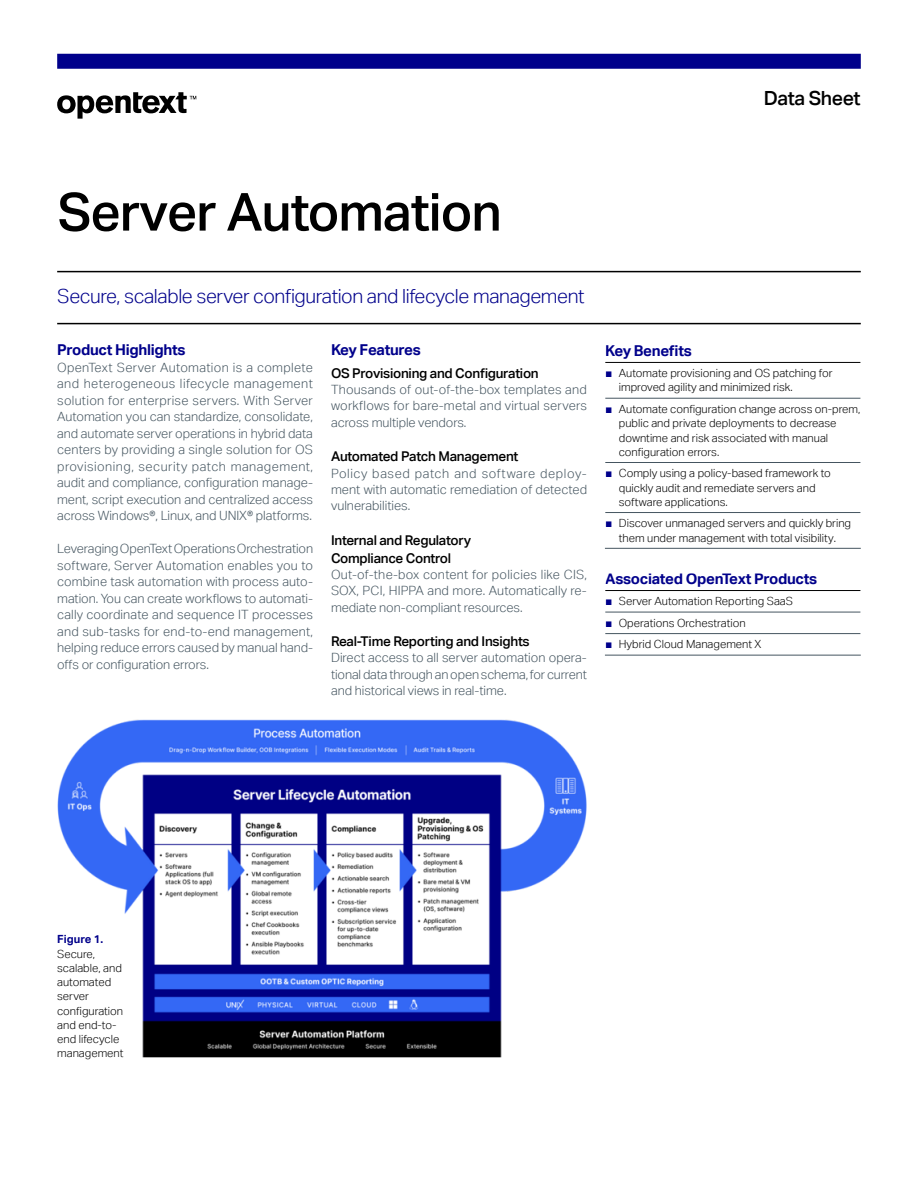
<style>
.page{position:relative;width:918px;height:1188px;background:#fff}
.page>*{position:absolute;margin:0;border:0;box-sizing:border-box;transform-origin:0 0}
.t1{font:500 52.5px "Aktiv Grotesk";letter-spacing:-.02em;color:#000}
.t2{font:300 19.5px "Aktiv Grotesk";letter-spacing:-.02em;color:#00008b}
.t3{font:500 19.5px "Aktiv Grotesk";letter-spacing:-.02em;color:#000}
.t4{font:700 15px "Aktiv Grotesk";letter-spacing:-.02em;color:#00008b}
.t5{font:500 13.5px/18px "Aktiv Grotesk";letter-spacing:-.02em;color:#000}
.t6{font:300 12.75px/16.5px "Aktiv Grotesk";letter-spacing:-.005em;color:#455560;text-align:justify}
.t7{font:300 11.25px/14.2px "Aktiv Grotesk";color:#000}
.s1{font-family:"Arial";font-weight:400;font-size:12px;color:#00008b}
.s2{font-weight:700;color:#00008b}
</style>
<div class="page">
<div style="left:57px;top:54px;width:804px;height:15px;background:#00008b"></div>
<svg style="left:57px;top:92px;width:139px;height:27px"></svg>
<hr style="left:57px;top:271px;width:804px;height:1px;background:#000">
<hr style="left:605px;top:362px;width:255px;height:1px;background:#000">
<hr style="left:605px;top:398px;width:255px;height:1px;background:#455560">
<hr style="left:605px;top:462px;width:255px;height:1px;background:#455560">
<hr style="left:605px;top:512px;width:255px;height:1px;background:#455560">
<hr style="left:605px;top:548px;width:256px;height:1px;background:#455560">
<hr style="left:605px;top:590px;width:255px;height:1px;background:#000">
<hr style="left:605px;top:612px;width:255px;height:1px;background:#455560">
<hr style="left:605px;top:633px;width:255px;height:1px;background:#455560">
<hr style="left:605px;top:655px;width:256px;height:1px;background:#455560">
<hr style="left:57px;top:323px;width:804px;height:1px;background:#000">
<img style="left:57px;top:719px;width:530px;height:338px">
<p class="t3" style="left:764px;top:86px;width:98px">Data Sheet</p>
<h1 class="t1" style="left:58px;top:180px;width:446px">Server Automation</h1>
<p class="t2" style="left:57px;top:285px;width:529px">Secure, scalable server configuration and lifecycle management</p>
<h2 class="t4" style="left:57px;top:341px;width:130px">Product Highlights</h2>
<p class="t6" style="left:57px;top:359px;width:258px">OpenText Server Automation is a complete and heterogeneous lifecycle management solution for enterprise servers. With Server Automation you can standardize, consolidate, and automate server operations in hybrid data centers by providing a single solution for OS provisioning, security patch management, audit and compliance, configuration manage&shy;ment, script execution and centralized access across Windows®, Linux, and UNIX® platforms.</p>
<p class="t6" style="left:57px;top:541px;width:258px">Leveraging OpenText Operations Orchestration software, Server Automation enables you to combine task automation with process auto&shy;mation. You can create workflows to automati&shy;cally coordinate and sequence IT processes and sub-tasks for end-to-end management, helping reduce errors caused by manual hand&shy;offs or configuration errors.</p>
<h2 class="t4" style="left:331px;top:341px;width:91px">Key Features</h2>
<p class="t5" style="left:331px;top:364px;width:209px">OS Provisioning and Configuration</p>
<p class="t6" style="left:331px;top:381px;width:257px">Thousands of out-of-the-box templates and workflows for bare-metal and virtual servers across multiple vendors.</p>
<p class="t5" style="left:331px;top:447px;width:189px">Automated Patch Management</p>
<p class="t6" style="left:331px;top:465px;width:258px">Policy based patch and software deploy&shy;ment with automatic remediation of detected vulnerabilities.</p>
<p class="t5" style="left:331px;top:531px;width:142px">Internal and Regulatory<br>Compliance Control</p>
<p class="t6" style="left:331px;top:566px;width:257px">Out-of-the-box content for policies like CIS, SOX, PCI, HIPPA and more. Automatically re&shy;mediate non-compliant resources.</p>
<p class="t5" style="left:331px;top:632px;width:200px">Real-Time Reporting and Insights</p>
<p class="t6" style="left:331px;top:650px;width:257px">Direct access to all server automation opera&shy;tional data through an open schema, for current and historical views in real-time.</p>
<p class="t4" style="left:605px;top:341px;width:88px">Key Benefits</p>
<p class="t7" style="left:619px;top:366px;width:215px;text-indent:-14px"><span class="s1">■</span> Automate provisioning and OS patching for improved agility and minimized risk.</p>
<p class="t7" style="left:619px;top:402px;width:243px;text-indent:-14px"><span class="s1">■</span> Automate configuration change across on-prem, public and private deployments to decrease downtime and risk associated with manual configuration errors.</p>
<p class="t7" style="left:619px;top:466px;width:214px;text-indent:-14px"><span class="s1">■</span> Comply using a policy-based framework to quickly audit and remediate servers and software applications.</p>
<p class="t7" style="left:605px;top:516px;width:247px;text-align:center"><span class="s1">■</span> Discover unmanaged servers and quickly bring them under management with total visibility.</p>
<p class="t4" style="left:605px;top:569px;width:213px">Associated OpenText Products</p>
<p class="t7" style="left:605px;top:594px;width:189px"><span class="s1">■</span> Server Automation Reporting SaaS</p>
<p class="t7" style="left:605px;top:616px;width:142px"><span class="s1">■</span> Operations Orchestration</p>
<p class="t7" style="left:605px;top:637px;width:158px"><span class="s1">■</span> Hybrid Cloud Management X</p>
<p class="t7" style="left:57px;top:932px;width:68px"><span class="s2">Figure 1.<br></span>Secure, scalable, and automated server configuration and end-to&shy;end lifecycle management</p>
</div>
